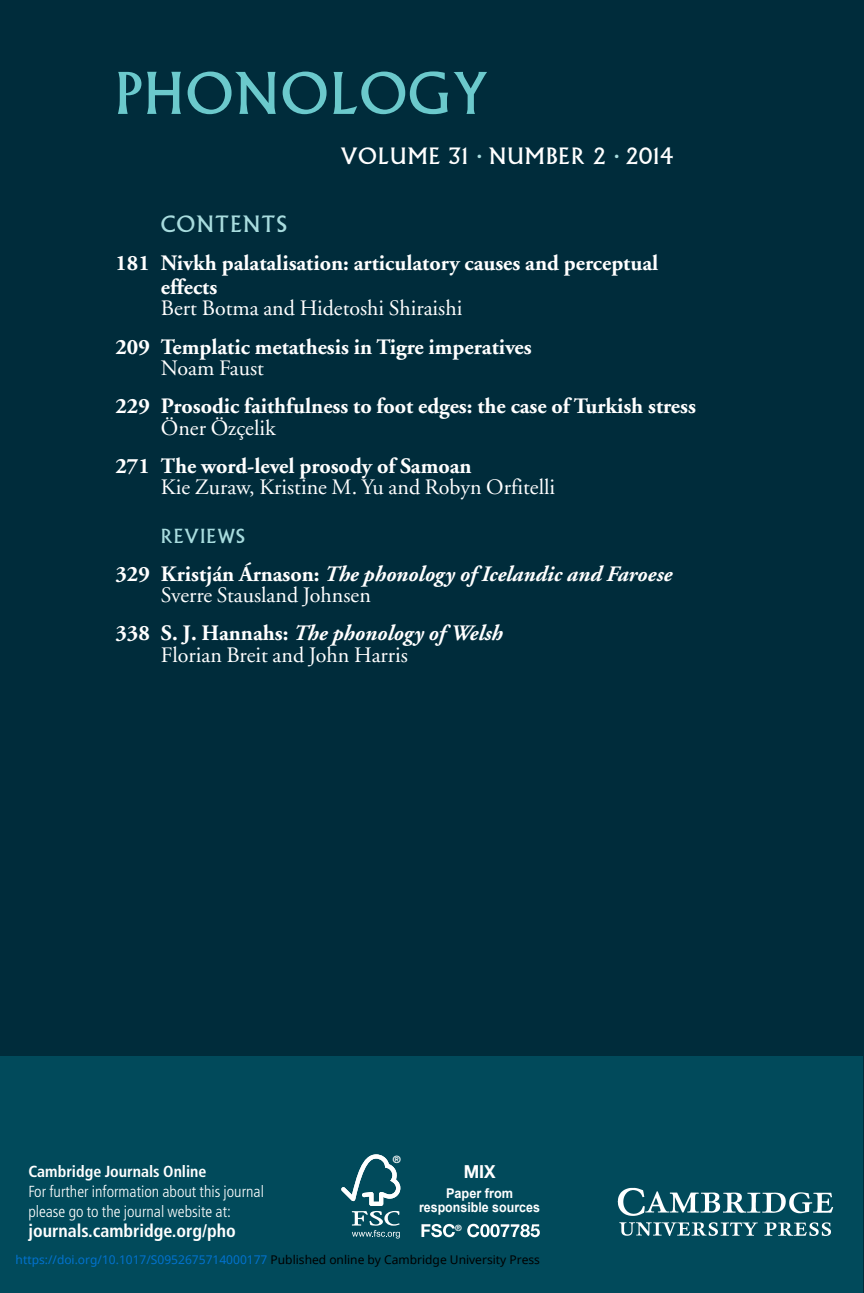
<style>
.page{position:relative;width:864px;height:1293px;background:#fff}
.page>*{position:absolute;margin:0;border:0;box-sizing:border-box;transform-origin:0 0}
.t1{font:56px "Albertus";letter-spacing:.03em;color:#6bc9cc}
.t2{font:700 22px/24px "Adobe Garamond";color:#fff}
.t3{font:22px/21.4px "Adobe Garamond";color:#fff}
.t4{font:italic 700 22px/21.4px "Adobe Garamond";color:#fff}
.t5{font:22px "Albertus";letter-spacing:.06em;color:#fff}
.t6{font:22px "Albertus";letter-spacing:.06em;color:#a8dcde}
.t7{font:19px "Albertus";letter-spacing:.06em;color:#a8dcde}
.t8{font:700 condensed 18px "Frutiger";color:#fff}
.t9{font:700 18px "Helvetica Neue";color:#fff;scale:.95 1}
.t10{font:300 condensed 16px/20px "Frutiger";color:#fff}
.t11{font:700 condensed 16px "Frutiger";color:#fff}
.t12{font:700 13.6px "Arial";color:#fff;scale:.91 1}
.t13{font:700 13.4px "Arial";color:#fff;scale:.95 1}
.t14{font:12px "Noto Sans";color:#0172cf}
.t15{font:700 10.2px "Helvetica Neue";color:#fff}
.t16{font:700 8.6px "Helvetica Neue";color:#fff}
.s1{font-style:normal}
.s2{font-weight:400;font-style:normal}
.s3{font-weight:700}
.s4{font-weight:700;font-style:italic}
.s5{color:#000}
</style>
<div class="page">
<div style="left:0;top:0;width:863px;height:1293px;background:#002c3b"></div>
<div style="left:0;top:1056px;width:862px;height:237px;background:#014a5b"></div>
<img style="left:617px;top:1187px;width:217px;height:49px">
<svg style="left:341px;top:1154px;width:59px;height:84px"></svg>
<svg style="left:421px;top:1224px;width:33px;height:13px"></svg>
<svg style="left:467px;top:1223px;width:72px;height:14px"></svg>
<h1 class="t1" style="left:114px;top:72px;width:374px">PHONOLOGY</h1>
<p class="t5" style="left:341px;top:147px;width:333px">VOLUME 31 <sup>.</sup> NUMBER 2 <sup>.</sup> 2014</p>
<p class="t6" style="left:161px;top:215px;width:127px">CONTENTS</p>
<p class="t2" style="left:161px;top:253px;width:498px;text-indent:-45px">181 Nivkh palatalisation: articulatory causes and perceptual effects</p>
<p class="t3" style="left:161px;top:299px;width:303px">Bert Botma and Hidetoshi Shiraishi</p>
<p class="t2" style="left:115px;top:336px;width:417px">209 Templatic metathesis in Tigre imperatives</p>
<p class="t3" style="left:161px;top:359px;width:104px">Noam Faust</p>
<p class="t2" style="left:115px;top:396px;width:581px">229 Prosodic faithfulness to foot edges: the case of Turkish stress</p>
<p class="t3" style="left:161px;top:419px;width:116px">Öner Özçelik</p>
<p class="t2" style="left:115px;top:456px;width:357px">271 The word-level prosody of Samoan</p>
<p class="t3" style="left:161px;top:478px;width:395px">Kie Zuraw, Kristine M. Yu and Robyn Orfitelli</p>
<p class="t7" style="left:161px;top:528px;width:85px">REVIEWS</p>
<p class="t4" style="left:161px;top:565px;width:512px;text-indent:-45px"><span class="s1">329 Kristján Árnason:</span> The phonology of Icelandic and Faroese<br><span class="s2">Sverre Stausland Johnsen</span></p>
<p class="t3" style="left:161px;top:624px;width:343px;text-indent:-45px"><span class="s3">338 S. J. Hannahs:</span> <span class="s4">The phonology of Welsh<br></span>Florian Breit and John Harris</p>
<p class="t11" style="left:28px;top:1164px;width:180px">Cambridge Journals Online</p>
<p class="t10" style="left:28px;top:1182px;width:237px">For further information about this journal please go to the journal website at:</p>
<p class="t8" style="left:28px;top:1223px;width:209px">journals.cambridge.org/pho</p>
<p class="t15" style="left:392px;top:1155px;width:10px">®</p>
<p class="t9" style="left:463px;top:1165px;width:35px">MIX</p>
<p class="t13" style="left:446px;top:1186px;width:72px">Paper from</p>
<p class="t12" style="left:419px;top:1199px;width:134px">responsible sources</p>
<p class="t16" style="left:455px;top:1224px;width:8px">®</p>
<p class="t14" style="left:16px;top:1251px;width:525px">https://doi.org/10.1017/S0952675714000177 <span class="s5">Published online by Cambridge University Press</span></p>
</div>
